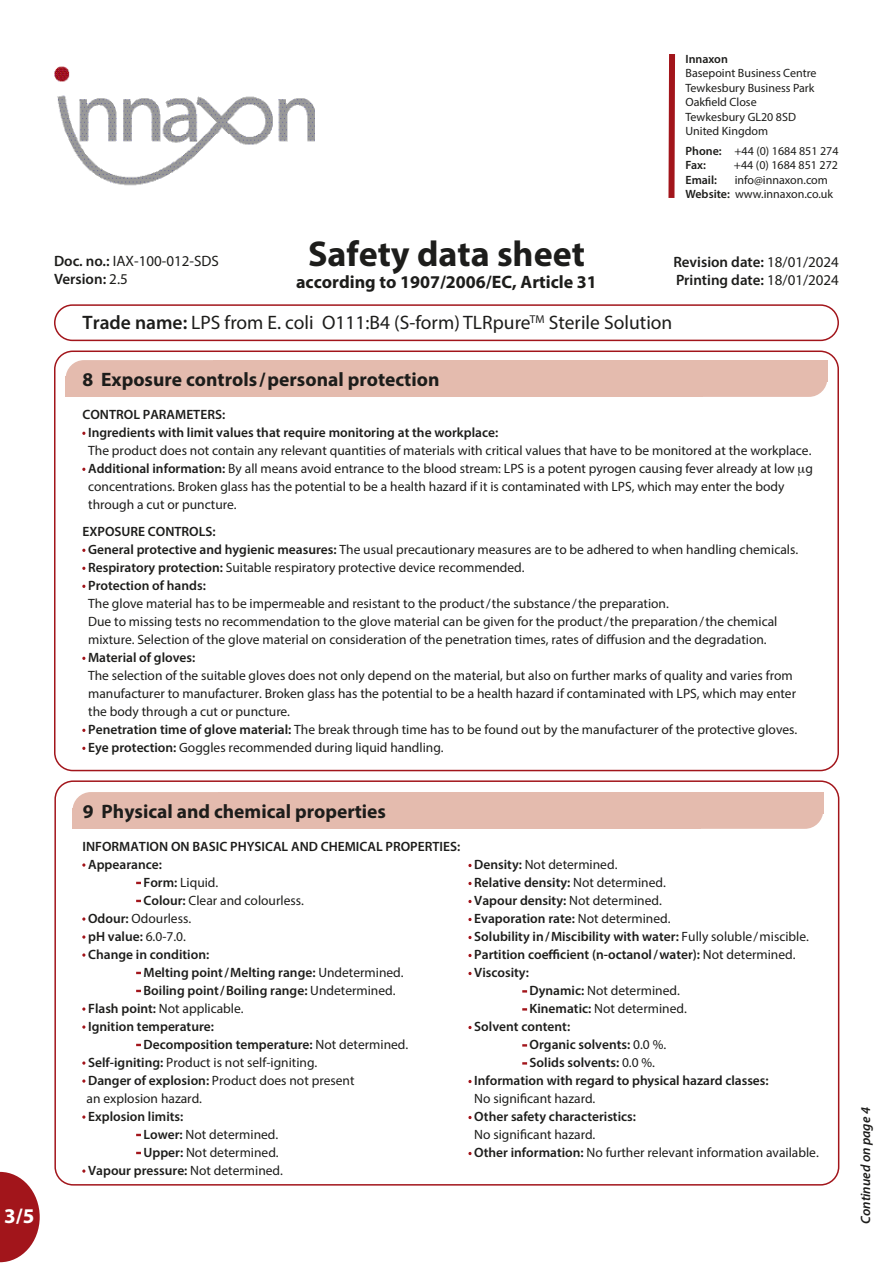
<style>
.page{position:relative;width:893px;height:1263px;background:#fff}
.page>*{position:absolute;margin:0;border:0;box-sizing:border-box;transform-origin:0 0}
.t1{font:700 36px "Myriad Pro";color:#1d1d1b}
.t2{font:700 21px "Myriad Pro";color:#fff}
.t3{font:700 19.5px "Myriad Pro";color:#1d1d1b}
.t4{font:19.5px "Myriad Pro";color:#1d1d1b}
.t5{font:700 18px "Myriad Pro";color:#1d1d1b}
.t6{font:600 15px/18px "Myriad Pro";color:#1d1d1b}
.t7{font:15px/18px "Myriad Pro";color:#1d1d1b}
.t8{font:13.5px/18px "Myriad Pro";color:#1d1d1b}
.t9{font:600 13.5px/18px "Myriad Pro";color:#1d1d1b}
.t10{font:italic 600 13.5px "Myriad Pro";color:#1d1d1b}
.t11{font:12px/14.4px "Myriad Pro";color:#1d1d1b}
.t12{font:600 12px "Myriad Pro";color:#1d1d1b}
.s1{font-weight:600}
.s2{font-weight:400}
.s3{color:#a2151b}
.s4{font-weight:400;color:#a2151b}
</style>
<div class="page">
<img style="left:54px;top:67px;width:261px;height:118px">
<svg style="left:668px;top:54px;width:8px;height:144px"></svg>
<div style="left:54px;top:304px;width:785px;height:37px;border:2px solid #a2151b;border-radius:18px"></div>
<div style="left:54px;top:350px;width:785px;height:421px;border:2px solid #a2151b;border-radius:18px"></div>
<div style="left:66px;top:360px;width:761px;height:37px;background:#e4bbae;border-radius:18px"></div>
<div style="left:66px;top:377px;width:637px;height:20px;background:#e4bbae"></div>
<div style="left:54px;top:780px;width:785px;height:405px;border:2px solid #a2151b;border-radius:18px"></div>
<div style="left:73px;top:792px;width:750px;height:37px;background:#e4bbae;border-radius:18px"></div>
<div style="left:73px;top:808px;width:628px;height:21px;background:#e4bbae"></div>
<svg style="left:0;top:1172px;width:40px;height:90px"></svg>
<p class="t2" style="left:4px;top:1202px;width:32px">3/5</p>
<p class="t12" style="left:685px;top:51px;width:44px">Innaxon</p>
<p class="t11" style="left:685px;top:66px;width:133px">Basepoint Business Centre<br>Tewkesbury Business Park<br>Oakfield Close<br>Tewkesbury GL20 8SD<br>United Kingdom</p>
<p class="t11" style="left:685px;top:143px;width:155px"><span class="s1">Phone:</span> +44 (0) 1684 851 274<br><span class="s1">Fax:</span></p>
<p class="t11" style="left:734px;top:158px;width:106px">+44 (0) 1684 851 272</p>
<p class="t11" style="left:685px;top:172px;width:149px;text-indent:49px">info@innaxon.com<br><span class="s1">Website:</span> www.innaxon.co.uk</p>
<p class="t12" style="left:685px;top:172px;width:33px">Email:</p>
<h1 class="t1" style="left:308px;top:231px;width:278px">Safety data sheet</h1>
<h3 class="t5" style="left:296px;top:270px;width:302px">according to 1907/2006/EC, Article 31</h3>
<p class="t7" style="left:54px;top:252px;width:166px"><span class="s1">Doc. no.:</span> IAX-100-012-SDS<br><span class="s1">Version:</span> 2.5</p>
<p class="t6" style="left:673px;top:252px;width:167px">Revision date: <span class="s2">18/01/2024<br></span>Printing date: <span class="s2">18/01/2024</span></p>
<h3 class="t4" style="left:82px;top:310px;width:591px"><span class="s1">Trade name:</span> LPS from E. coli O111:B4 (S-form) TLRpure<sup>TM</sup> Sterile Solution</h3>
<p class="t3" style="left:82px;top:366px;width:358px">8 Exposure controls/personal protection</p>
<p class="t9" style="left:82px;top:405px;width:144px">CONTROL PARAMETERS:</p>
<p class="t8" style="left:88px;top:423px;width:725px;text-indent:-6px"><span class="s3">·</span> <span class="s1">Ingredients with limit values that require monitoring at the workplace:<br></span>The product does not contain any relevant quantities of materials with critical values that have to be monitored at the workplace.</p>
<p class="t8" style="left:82px;top:459px;width:732px"><span class="s3">·</span> <span class="s1">Additional information:</span> By all means avoid entrance to the blood stream: LPS is a potent pyrogen causing fever already at low g</p>
<p class="t8" style="left:88px;top:477px;width:698px">concentrations. Broken glass has the potential to be a health hazard if it is contaminated with LPS, which may enter the body</p>
<p class="t8" style="left:88px;top:495px;width:150px">through a cut or puncture.</p>
<p class="t9" style="left:82px;top:522px;width:135px">EXPOSURE CONTROLS:</p>
<p class="t8" style="left:82px;top:540px;width:717px"><span class="s3">·</span> <span class="s1">General protective and hygienic measures:</span> The usual precautionary measures are to be adhered to when handling chemicals.</p>
<p class="t8" style="left:82px;top:558px;width:444px"><span class="s3">·</span> <span class="s1">Respiratory protection:</span> Suitable respiratory protective device recommended.</p>
<p class="t8" style="left:88px;top:576px;width:691px;text-indent:-6px"><span class="s3">·</span> <span class="s1">Protection of hands:<br></span>The glove material has to be impermeable and resistant to the product/the substance/the preparation.<br>Due to missing tests no recommendation to the glove material can be given for the product/the preparation/the chemical mixture. Selection of the glove material on consideration of the penetration times, rates of diffusion and the degradation.</p>
<p class="t9" style="left:82px;top:648px;width:114px"><span class="s4">·</span> Material of gloves:</p>
<p class="t8" style="left:88px;top:666px;width:710px">The selection of the suitable gloves does not only depend on the material, but also on further marks of quality and varies from manufacturer to manufacturer. Broken glass has the potential to be a health hazard if contaminated with LPS, which may enter</p>
<p class="t8" style="left:88px;top:702px;width:203px">the body through a cut or puncture.</p>
<p class="t8" style="left:82px;top:720px;width:716px"><span class="s3">·</span> <span class="s1">Penetration time of glove material:</span> The break through time has to be found out by the manufacturer of the protective gloves.</p>
<p class="t8" style="left:82px;top:738px;width:362px"><span class="s3">·</span> <span class="s1">Eye protection:</span> Goggles recommended during liquid handling.</p>
<p class="t3" style="left:83px;top:798px;width:305px">9 Physical and chemical properties</p>
<p class="t9" style="left:82px;top:837px;width:379px">INFORMATION ON BASIC PHYSICAL AND CHEMICAL PROPERTIES:</p>
<p class="t9" style="left:82px;top:855px;width:81px"><span class="s4">·</span> Appearance:</p>
<p class="t8" style="left:136px;top:873px;width:83px"><span class="s3">-</span> <span class="s1">Form:</span> Liquid.</p>
<p class="t8" style="left:136px;top:891px;width:169px"><span class="s3">-</span> <span class="s1">Colour:</span> Clear and colourless.</p>
<p class="t8" style="left:82px;top:909px;width:110px"><span class="s3">·</span> <span class="s1">Odour:</span> Odourless.</p>
<p class="t9" style="left:82px;top:927px;width:105px"><span class="s4">·</span> pH value: <span class="s2">6.0-7.0.</span></p>
<p class="t9" style="left:82px;top:945px;width:128px"><span class="s4">·</span> Change in condition:</p>
<p class="t9" style="left:136px;top:963px;width:269px"><span class="s4">-</span> Melting point/Melting range: <span class="s2">Undetermined.</span></p>
<p class="t9" style="left:136px;top:981px;width:261px"><span class="s4">-</span> Boiling point/Boiling range: <span class="s2">Undetermined.</span></p>
<p class="t8" style="left:82px;top:999px;width:163px"><span class="s3">·</span> <span class="s1">Flash point:</span> Not applicable.</p>
<p class="t9" style="left:82px;top:1017px;width:133px"><span class="s4">·</span> Ignition temperature:</p>
<p class="t9" style="left:136px;top:1035px;width:273px"><span class="s4">-</span> Decomposition temperature: <span class="s2">Not determined.</span></p>
<p class="t8" style="left:82px;top:1053px;width:236px"><span class="s3">·</span> <span class="s1">Self-igniting:</span> Product is not self-igniting.</p>
<p class="t8" style="left:87px;top:1071px;width:270px;text-indent:-4px"><span class="s3">·</span> <span class="s1">Danger of explosion:</span> Product does not present an explosion hazard.</p>
<p class="t9" style="left:82px;top:1107px;width:102px"><span class="s4">·</span> Explosion limits:</p>
<p class="t8" style="left:136px;top:1125px;width:143px"><span class="s3">-</span> <span class="s1">Lower:</span> Not determined.</p>
<p class="t8" style="left:136px;top:1143px;width:144px"><span class="s3">-</span> <span class="s1">Upper:</span> Not determined.</p>
<p class="t9" style="left:82px;top:1161px;width:202px"><span class="s4">·</span> Vapour pressure: <span class="s2">Not determined.</span></p>
<p class="t8" style="left:469px;top:855px;width:150px"><span class="s3">·</span> <span class="s1">Density:</span> Not determined.</p>
<p class="t9" style="left:469px;top:873px;width:199px"><span class="s4">·</span> Relative density: <span class="s2">Not determined.</span></p>
<p class="t9" style="left:469px;top:891px;width:195px"><span class="s4">·</span> Vapour density: <span class="s2">Not determined.</span></p>
<p class="t9" style="left:469px;top:909px;width:203px"><span class="s4">·</span> Evaporation rate: <span class="s2">Not determined.</span></p>
<p class="t9" style="left:469px;top:927px;width:342px"><span class="s4">·</span> Solubility in/Miscibility with water: <span class="s2">Fully soluble/miscible.</span></p>
<p class="t9" style="left:469px;top:945px;width:329px"><span class="s4">·</span> Partition coefficient (n-octanol/water): <span class="s2">Not determined.</span></p>
<p class="t9" style="left:469px;top:963px;width:62px"><span class="s4">·</span> Viscosity:</p>
<p class="t8" style="left:523px;top:981px;width:159px"><span class="s3">-</span> <span class="s1">Dynamic:</span> Not determined.</p>
<p class="t8" style="left:523px;top:999px;width:166px"><span class="s3">-</span> <span class="s1">Kinematic:</span> Not determined.</p>
<p class="t9" style="left:469px;top:1017px;width:103px"><span class="s4">·</span> Solvent content:</p>
<p class="t9" style="left:523px;top:1035px;width:145px"><span class="s4">-</span> Organic solvents: <span class="s2">0.0 %.</span></p>
<p class="t9" style="left:523px;top:1053px;width:134px"><span class="s4">-</span> Solids solvents: <span class="s2">0.0 %.</span></p>
<p class="t9" style="left:474px;top:1071px;width:296px;text-indent:-6px"><span class="s4">·</span> Information with regard to physical hazard classes:<br><span class="s2">No significant hazard.</span></p>
<p class="t9" style="left:474px;top:1107px;width:163px;text-indent:-6px"><span class="s4">·</span> Other safety characteristics:<br><span class="s2">No significant hazard.</span></p>
<p class="t8" style="left:469px;top:1143px;width:352px"><span class="s3">·</span> <span class="s1">Other information:</span> No further relevant information available.</p>
<p class="t10" style="left:857px;top:1224px;width:118px;rotate:-90deg">Continued on page 4</p>
</div>
